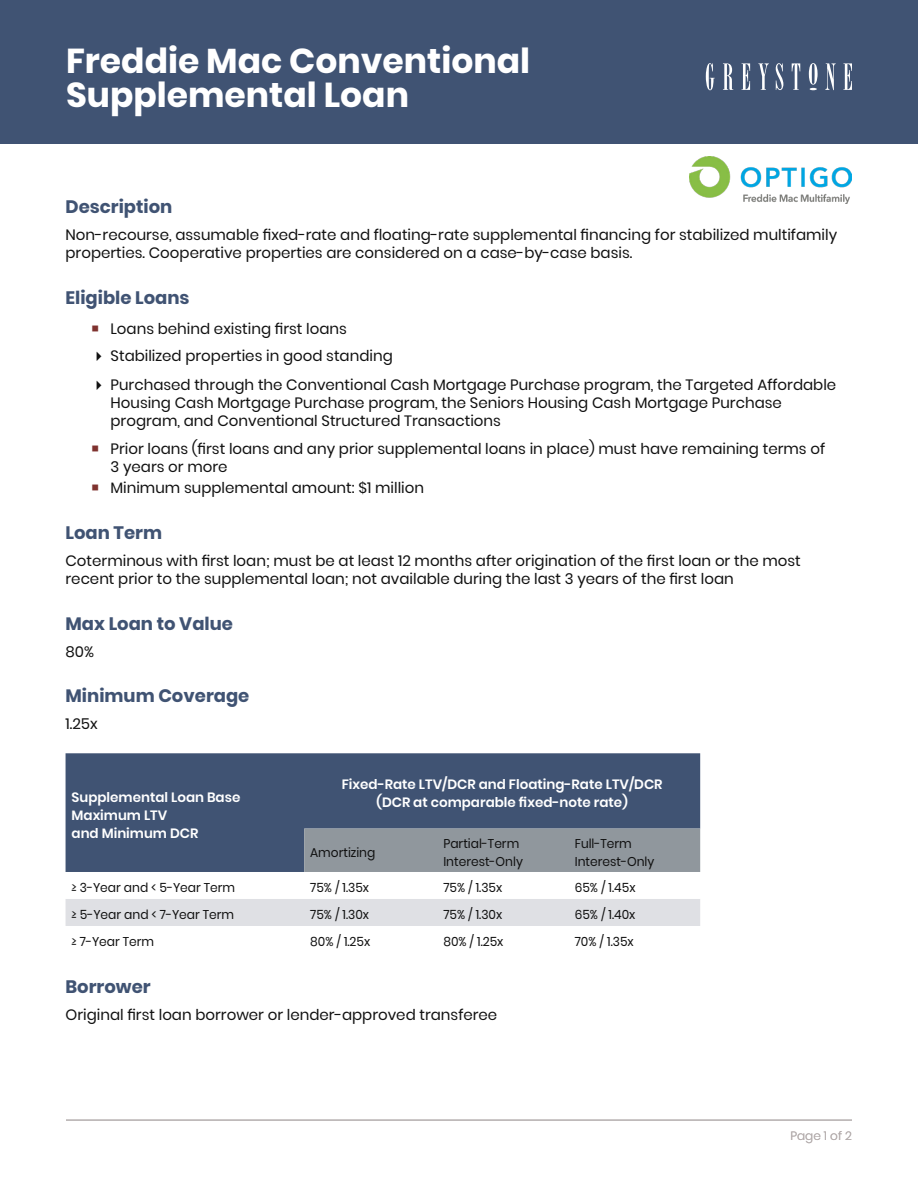
<style>
.page{position:relative;width:918px;height:1188px;background:#fff}
.page>*{position:absolute;margin:0;border:0;box-sizing:border-box;transform-origin:0 0}
.t1{font:700 34.5px/34.5px "Poppins";color:#fff}
.t2{font:700 18px "Poppins";color:#405373}
.t3{font:15px/18px "Poppins";color:#111}
.t4{font:600 13.5px/18px "Poppins";color:#fff}
.t5{font:12.75px/18px "Poppins";color:#111;scale:.96 1}
.t6{font:300 12px "Poppins";color:#b3acac}
</style>
<div class="page">
<div style="left:0;top:0;width:918px;height:144px;background:#405373"></div>
<svg style="left:706px;top:63px;width:146px;height:27px"></svg>
<img style="left:690px;top:157px;width:162px;height:47px">
<hr style="left:66px;top:1120px;width:786px;height:1px;background:#b3acac">
<div style="left:66px;top:753px;width:634px;height:119px;background:#405373"></div>
<div style="left:304px;top:829px;width:396px;height:43px;background:#90979d"></div>
<div style="left:66px;top:899px;width:634px;height:27px;background:#dfe0e4"></div>
<h1 class="t1" style="left:66px;top:44px;width:466px">Freddie Mac Conventional<br>Supplemental Loan</h1>
<p class="t2" style="left:66px;top:197px;width:108px">Description</p>
<p class="t3" style="left:66px;top:226px;width:773px">Non-recourse, assumable fixed-rate and floating-rate supplemental financing for stabilized multifamily properties. Cooperative properties are considered on a case-by-case basis.</p>
<p class="t2" style="left:66px;top:287px;width:126px">Eligible Loans</p>
<p class="t3" style="left:110px;top:315px;width:284px;line-height:27px">Loans behind existing first loans<br>Stabilized properties in good standing</p>
<p class="t3" style="left:111px;top:375px;width:727px">Purchased through the Conventional Cash Mortgage Purchase program, the Targeted Affordable<br>Housing Cash Mortgage Purchase program, the Seniors Housing Cash Mortgage Purchase program, and Conventional Structured Transactions</p>
<p class="t3" style="left:110px;top:440px;width:716px">Prior loans (first loans and any prior supplemental loans in place) must have remaining terms of<br>3 years or more</p>
<p class="t3" style="left:110px;top:479px;width:315px">Minimum supplemental amount: $1 million</p>
<p class="t2" style="left:66px;top:522px;width:98px">Loan Term</p>
<p class="t3" style="left:66px;top:552px;width:737px">Coterminous with first loan; must be at least 12 months after origination of the first loan or the most recent prior to the supplemental loan; not available during the last 3 years of the first loan</p>
<p class="t2" style="left:66px;top:613px;width:169px">Max Loan to Value</p>
<p class="t3" style="left:66px;top:642px;width:30px">80%</p>
<p class="t2" style="left:66px;top:686px;width:185px">Minimum Coverage</p>
<p class="t3" style="left:66px;top:715px;width:34px">1.25x</p>
<p class="t4" style="left:72px;top:788px;width:170px">Supplemental Loan Base<br>Maximum LTV<br>and Minimum DCR</p>
<p class="t4" style="left:342px;top:775px;width:322px;text-align:center">Fixed-Rate LTV/DCR and Floating-Rate LTV/DCR (DCR at comparable fixed-note rate)</p>
<p class="t5" style="left:310px;top:844px;width:69px">Amortizing</p>
<p class="t5" style="left:443px;top:835px;width:84px">Partial-Term<br>Interest-Only</p>
<p class="t5" style="left:575px;top:835px;width:84px">Full-Term<br>Interest-Only</p>
<p class="t5" style="left:72px;top:879px;width:172px">≥ 3-Year and &lt; 5-Year Term</p>
<p class="t5" style="left:310px;top:879px;width:63px">75% / 1.35x</p>
<p class="t5" style="left:443px;top:879px;width:63px">75% / 1.35x</p>
<p class="t5" style="left:575px;top:879px;width:65px">65% / 1.45x</p>
<p class="t5" style="left:72px;top:906px;width:171px">≥ 5-Year and &lt; 7-Year Term</p>
<p class="t5" style="left:310px;top:906px;width:63px">75% / 1.30x</p>
<p class="t5" style="left:443px;top:906px;width:63px">75% / 1.30x</p>
<p class="t5" style="left:575px;top:906px;width:65px">65% / 1.40x</p>
<p class="t5" style="left:72px;top:933px;width:88px">≥ 7-Year Term</p>
<p class="t5" style="left:310px;top:933px;width:64px">80% / 1.25x</p>
<p class="t5" style="left:443px;top:933px;width:64px">80% / 1.25x</p>
<p class="t5" style="left:575px;top:933px;width:63px">70% / 1.35x</p>
<p class="t2" style="left:66px;top:976px;width:87px">Borrower</p>
<p class="t3" style="left:66px;top:1006px;width:433px">Original first loan borrower or lender-approved transferee</p>
<p class="t6" style="left:791px;top:1129px;width:63px">Page 1 of 2</p>
</div>
